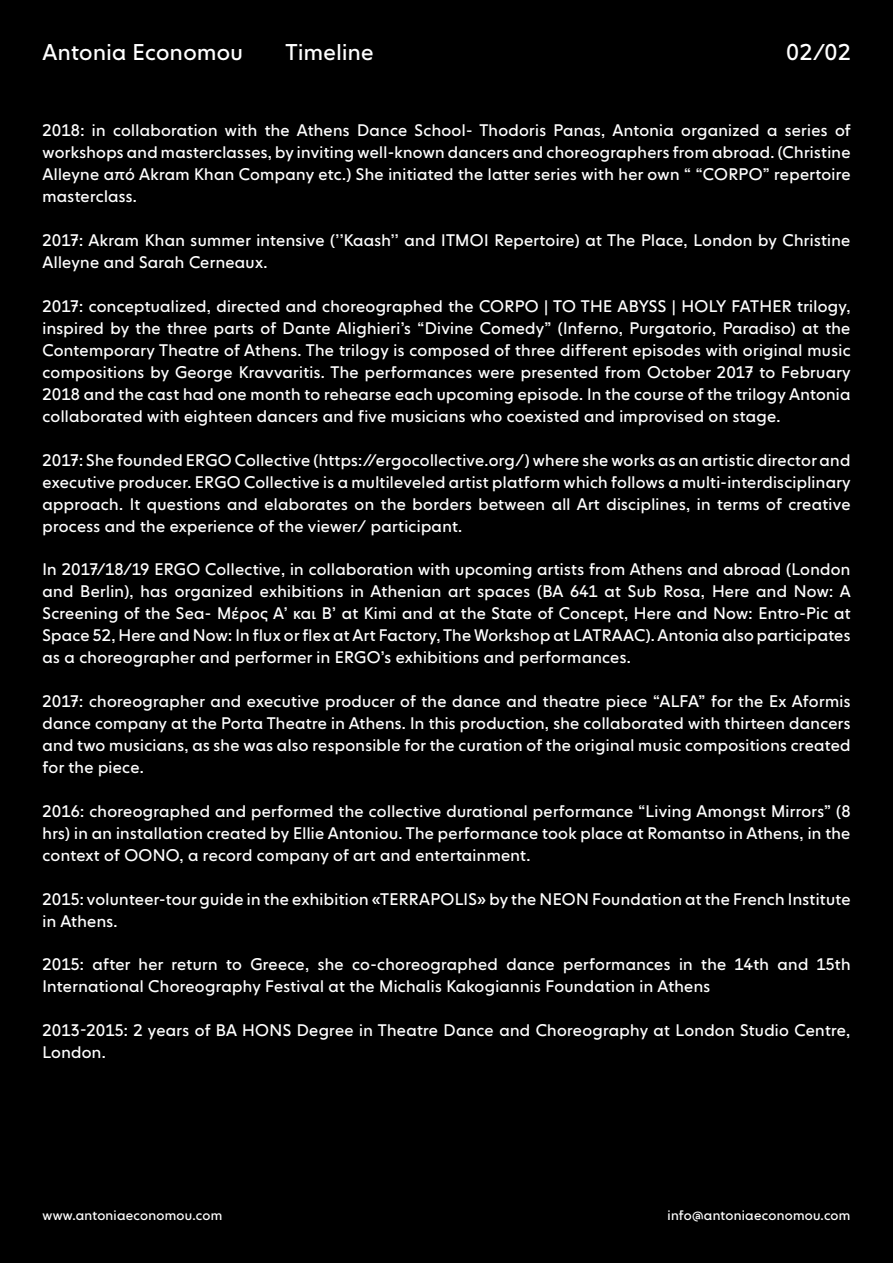
<style>
.page{position:relative;width:893px;height:1263px;background:#000}
.page>*{position:absolute;margin:0;border:0;box-sizing:border-box;transform-origin:0 0}
.t1{font:22.5px "NEXT Book Pan";letter-spacing:.02em;color:#fff}
.t2{font:16.5px/21.9px "NEXT Book Pan";letter-spacing:.02em;color:#fff;text-align:justify}
.t3{font:13.5px "NEXT Book Pan";letter-spacing:.02em;color:#fff}
</style>
<div class="page">
<h1 class="t1" style="left:43px;top:39px;width:202px">Antonia Economou</h1>
<h1 class="t1" style="left:286px;top:39px;width:90px">Timeline</h1>
<p class="t1" style="left:786px;top:39px;width:66px">02/02</p>
<p class="t2" style="left:43px;top:120px;width:810px">2018: in collaboration with the Athens Dance School- Thodoris Panas, Antonia organized a series of workshops and masterclasses, by inviting well-known dancers and choreographers from abroad. (Christine Alleyne από Akram Khan Company etc.) She initiated the latter series with her own “ “CORPO” repertoire masterclass.</p>
<p class="t2" style="left:43px;top:230px;width:809px">2017: Akram Khan summer intensive (’’Kaash’’ and ITMOI Repertoire) at The Place, London by Christine<br>Alleyne and Sarah Cerneaux.</p>
<p class="t2" style="left:43px;top:295px;width:810px">2017: conceptualized, directed and choreographed the CORPO | TO THE ABYSS | HOLY FATHER trilogy, inspired by the three parts of Dante Alighieri’s “Divine Comedy” (Inferno, Purgatorio, Paradiso) at the Contemporary Theatre of Athens. The trilogy is composed of three different episodes with original music compositions by George Kravvaritis. The performances were presented from October 2017 to February 2018 and the cast had one month to rehearse each upcoming episode. In the course of the trilogy Antonia collaborated with eighteen dancers and five musicians who coexisted and improvised on stage.</p>
<p class="t2" style="left:43px;top:449px;width:810px">2017: She founded ΕRGO Collective (https://ergocollective.org/) where she works as an artistic director and executive producer. ERGO Collective is a multileveled artist platform which follows a multi-interdisciplinary approach. It questions and elaborates on the borders between all Art disciplines, in terms of creative process and the experience of the viewer/ participant.</p>
<p class="t2" style="left:43px;top:559px;width:810px">In 2017/18/19 ERGO Collective, in collaboration with upcoming artists from Athens and abroad (London and Berlin), has organized exhibitions in Athenian art spaces (BA 641 at Sub Rosa, Here and Now: A Screening of the Sea- Μέρος Α’ και Β’ at Kimi and at the State of Concept, Here and Now: Entro-Pic at Space 52, Here and Now: In flux or flex at Art Factory, The Workshop at LATRAAC). Antonia also participates as a choreographer and performer in ERGO’s exhibitions and performances.</p>
<p class="t2" style="left:43px;top:690px;width:809px">2017: choreographer and executive producer of the dance and theatre piece “ALFA” for the Ex Aformis dance company at the Porta Theatre in Athens. In this production, she collaborated with thirteen dancers and two musicians, as she was also responsible for the curation of the original music compositions created for the piece.</p>
<p class="t2" style="left:43px;top:800px;width:809px">2016: choreographed and performed the collective durational performance “Living Amongst Mirrors” (8 hrs) in an installation created by Ellie Antoniou. The performance took place at Romantso in Athens, in the context of OONO, a record company of art and entertainment.</p>
<p class="t2" style="left:43px;top:888px;width:809px">2015: volunteer-tour guide in the exhibition «TERRAPOLIS» by the NEON Foundation at the French Institute in Athens.</p>
<p class="t2" style="left:43px;top:954px;width:809px">2015: after her return to Greece, she co-choreographed dance performances in the 14th and 15th<br>International Choreography Festival at the Michalis Kakogiannis Foundation in Athens</p>
<p class="t2" style="left:43px;top:1020px;width:809px">2013-2015: 2 years of BA HONS Degree in Theatre Dance and Choreography at London Studio Centre,<br>London.</p>
<p class="t3" style="left:43px;top:1208px;width:181px">www.antoniaeconomou.com</p>
<p class="t3" style="left:668px;top:1208px;width:184px">info@antoniaeconomou.com</p>
</div>
